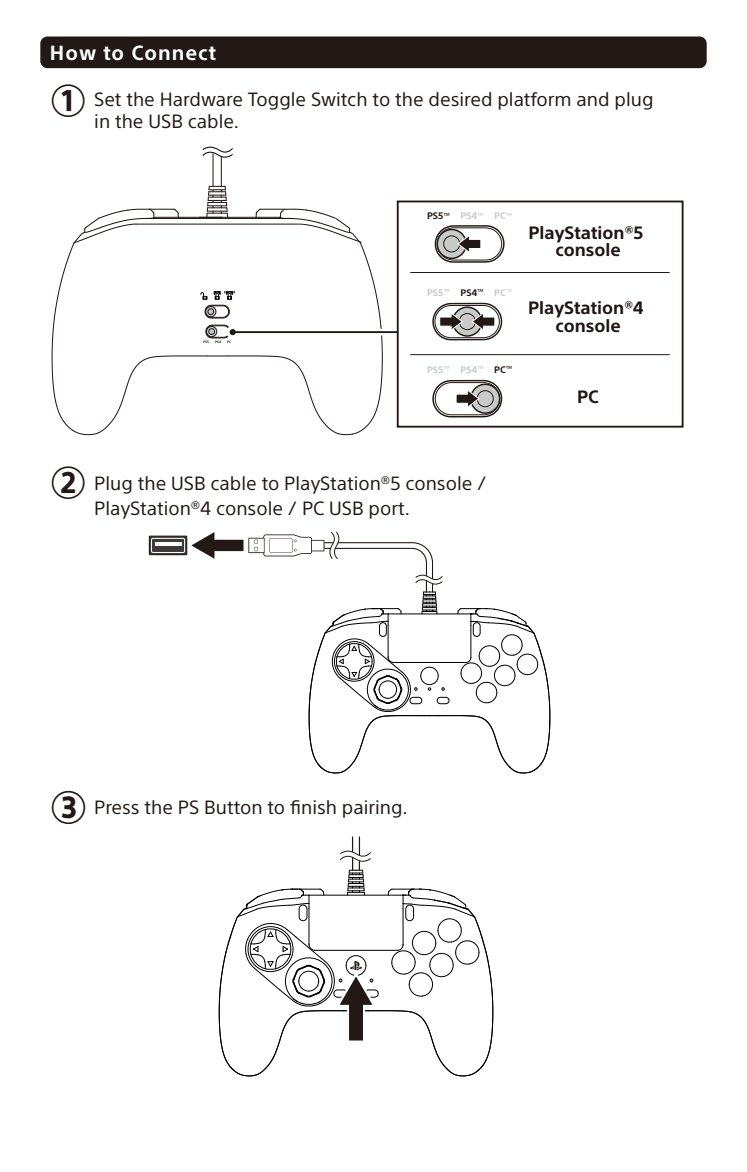
<style>
.page{position:relative;width:747px;height:1172px;background:#fff}
.page>*{position:absolute;margin:0;border:0;box-sizing:border-box;transform-origin:0 0}
.t1{font:700 20px "SST";letter-spacing:.05em;color:#fff}
.t2{font:18.75px/22.5px "SST";color:#221815}
.t3{font:700 17.5px/17.5px "SST";color:#1f1515;text-align:center}
.t4{font:700 9.25px "SST";color:#c9caca}
.t5{font:700 3.25px "SST";color:#221815}
.s1{font-family:"SST Jp Pro";font-weight:700;font-size:35px}
.s2{color:#221815}
.s3{font-family:"Koz Go Pr 6 N";font-weight:400;color:#221815}
.s4{font-family:"Koz Go Pr 6 N";font-weight:400}
.s5{font-family:"SST Jp Pro";font-weight:700;font-size:35.5px}
</style>
<div class="page">
<div style="left:40px;top:37px;width:666px;height:31px;background:#221815;border-radius:7px"></div>
<hr style="left:212px;top:154px;width:1px;height:32px;background:#221815">
<hr style="left:221px;top:154px;width:1px;height:32px;background:#221815">
<svg style="left:51px;top:186px;width:332px;height:250px"></svg>
<svg style="left:206px;top:326px;width:11px;height:11px"></svg>
<div style="left:206px;top:326px;width:11px;height:11px;border:1px solid #221815;border-radius:50%"></div>
<div style="left:208px;top:328px;width:7px;height:7px;border:1px solid #221815;border-radius:50%"></div>
<svg style="left:202px;top:146px;width:31px;height:12px"></svg>
<div style="left:226px;top:326px;width:13px;height:12px;border:7px solid #fff;border-radius:50%"></div>
<div style="left:233px;top:329px;width:165px;height:6px;background:#f8f8f8"></div>
<hr style="left:233px;top:331px;width:164px;height:2px;background:#221815">
<div style="left:229px;top:329px;width:7px;height:6px;background:#221815;border-radius:50%"></div>
<svg style="left:395px;top:200px;width:289px;height:228px"></svg>
<hr style="left:410px;top:272px;width:259px;height:1px;background:#221815">
<hr style="left:410px;top:354px;width:259px;height:1px;background:#221815">
<svg style="left:434px;top:224px;width:71px;height:39px"></svg>
<svg style="left:431px;top:302px;width:72px;height:39px"></svg>
<svg style="left:431px;top:379px;width:71px;height:39px"></svg>
<svg style="left:186px;top:531px;width:364px;height:242px"></svg>
<svg style="left:149px;top:536px;width:38px;height:18px"></svg>
<div style="left:149px;top:535px;width:38px;height:20px;border:1px solid #221815"></div>
<div style="left:151px;top:538px;width:34px;height:14px;border:1px solid #fff;border-radius:2px"></div>
<hr style="left:155px;top:542px;width:26px;height:4px;background:#fff">
<hr style="left:352px;top:837px;width:1px;height:33px;background:#221815">
<hr style="left:358px;top:837px;width:2px;height:33px;background:#221815">
<svg style="left:218px;top:850px;width:275px;height:226px"></svg>
<p class="t1" style="left:50px;top:41px;width:168px">How to Connect</p>
<p class="t2" style="left:94px;top:88px;width:560px;text-indent:-43px"><span class="s1">①</span> Set the Hardware Toggle Switch to the desired platform and plug in the USB cable.</p>
<p class="t5" style="left:203px;top:340px;width:7px">PS5</p>
<p class="t5" style="left:215px;top:340px;width:7px">PS4</p>
<p class="t5" style="left:227px;top:340px;width:6px">PC</p>
<p class="t4" style="left:427px;top:211px;width:86px"><span class="s2">PS5</span><span class="s3">™</span> PS4<span class="s4">™</span> PC<span class="s4">™</span></p>
<p class="t4" style="left:427px;top:287px;width:86px">PS5<span class="s4">™</span> <span class="s2">PS4</span><span class="s3">™</span> PC<span class="s4">™</span></p>
<p class="t4" style="left:427px;top:364px;width:86px">PS5<span class="s4">™</span> PS4<span class="s4">™</span> <span class="s2">PC</span><span class="s3">™</span></p>
<p class="t3" style="left:528px;top:223px;width:116px">PlayStation®5 console</p>
<p class="t3" style="left:528px;top:299px;width:117px">PlayStation®4 console</p>
<p class="t3" style="left:576px;top:388px;width:24px">PC</p>
<p class="t2" style="left:94px;top:471px;width:393px;line-height:25px;text-indent:-43px"><span class="s1">②</span> Plug the USB cable to PlayStation®5 console /<br>PlayStation®4 console / PC USB port.</p>
<p class="t2" style="left:51px;top:795px;width:358px"><span class="s5">③</span> Press the PS Button to finish pairing.</p>
</div>
